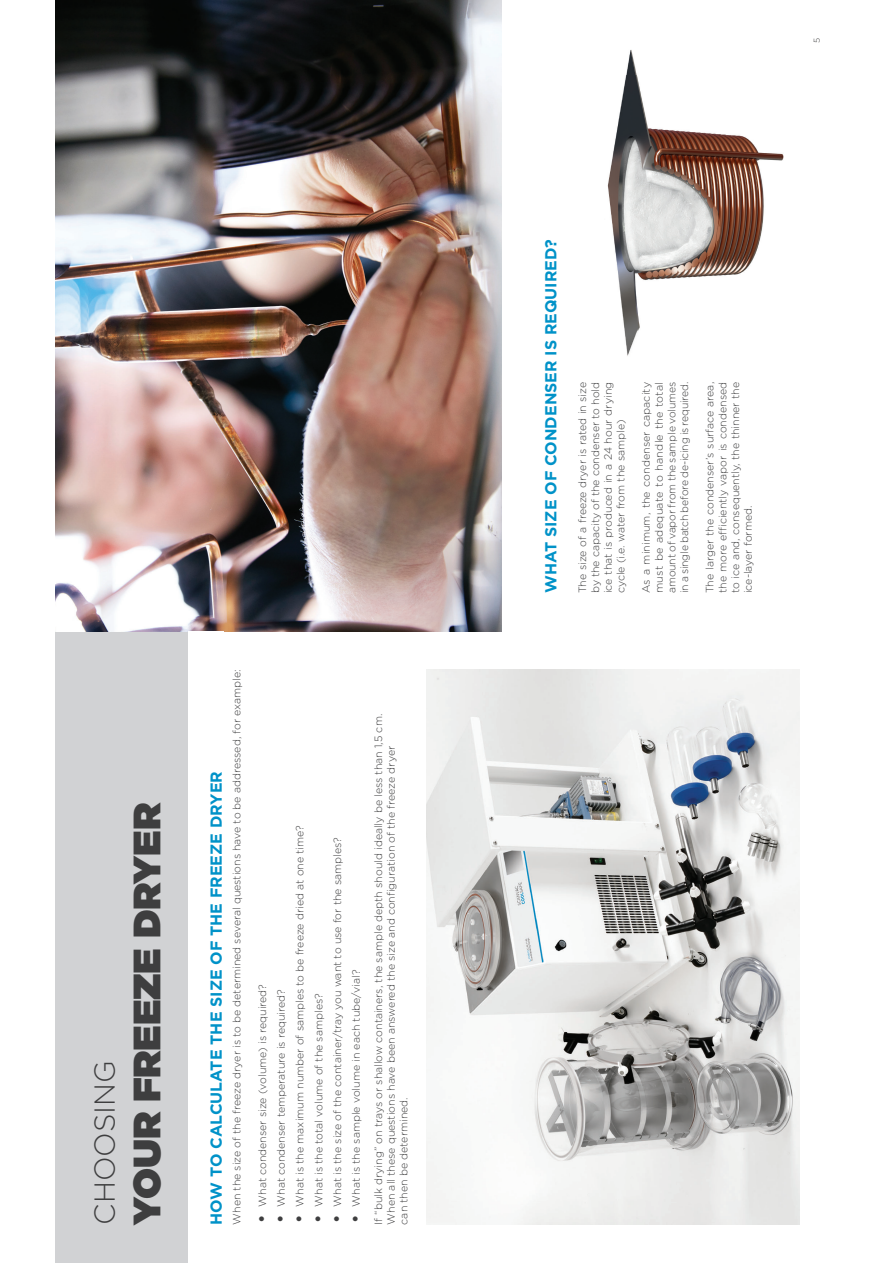
<style>
.page{position:relative;width:893px;height:1263px;background:#fff}
.page>*{position:absolute;margin:0;border:0;box-sizing:border-box;transform-origin:0 0}
.t1{font:38.25px "Gotham Ultra";color:#3e3e3f}
.t2{font:300 28.8px "Gotham";color:#3e3e3f}
.t3{font:700 15.9px "Gotham";color:#0092c8}
.t4{font:300 10.65px/12.8px "Gotham";color:#3e3e3f;text-align:justify}
.t5{font:300 8.55px "Gotham";color:#3e3e3f}
.s1{font-family:"Gotham Ultra";font-weight:400;font-size:12.75px}
</style>
<div class="page">
<div style="left:55px;top:631px;width:161px;height:632px;background:#d1d2d4"></div>
<img style="left:607px;top:50px;width:177px;height:306px">
<img style="left:55px;top:0;width:446px;height:631px">
<img style="left:426px;top:670px;width:373px;height:555px">
<div style="left:189px;top:631px;width:35px;height:632px;background:#fff"></div>
<h2 class="t2" style="left:94px;top:1225px;width:165px;rotate:-90deg">CHOOSING</h2>
<h1 class="t1" style="left:134px;top:1225px;width:423px;rotate:-90deg">YOUR FREEZE DRYER</h1>
<h3 class="t3" style="left:210px;top:1225px;width:455px;rotate:-90deg">HOW TO CALCULATE THE SIZE OF THE FREEZE DRYER</h3>
<p class="t4" style="left:231px;top:1225px;width:557px;rotate:-90deg">When the size of the freeze dryer is to be determined several questions have to be addressed, for example:</p>
<p class="t4" style="left:257px;top:1222px;width:239px;rotate:-90deg"><span class="s1">•</span> What condenser size (volume) is required?</p>
<p class="t4" style="left:276px;top:1222px;width:234px;rotate:-90deg"><span class="s1">•</span> What condenser temperature is required?</p>
<p class="t4" style="left:294px;top:1222px;width:398px;rotate:-90deg"><span class="s1">•</span> What is the maximum number of samples to be freeze dried at one time?</p>
<p class="t4" style="left:313px;top:1222px;width:229px;rotate:-90deg"><span class="s1">•</span> What is the total volume of the samples?</p>
<p class="t4" style="left:332px;top:1222px;width:386px;rotate:-90deg"><span class="s1">•</span> What is the size of the container/tray you want to use for the samples?</p>
<p class="t4" style="left:346px;top:1225px;width:512px;line-height:22.4px;rotate:-90deg"><span class="s1">•</span> What is the sample volume in each tube/vial?<br>If “bulk drying” on trays or shallow containers, the sample depth should ideally be less than 1,5 cm.</p>
<p class="t4" style="left:386px;top:1225px;width:480px;rotate:-90deg">When all these questions have been answered the size and configuration of the freeze dryer can then be determined.</p>
<p class="t5" style="left:813px;top:43px;width:7px;rotate:-90deg">5</p>
<h3 class="t3" style="left:545px;top:593px;width:355px;rotate:-90deg">WHAT SIZE OF CONDENSER IS REQUIRED?</h3>
<p class="t4" style="left:577px;top:593px;width:213px;rotate:-90deg">The size of a freeze dryer is rated in size by the capacity of the condenser to hold ice that is produced in a 24 hour drying cycle (i.e. water from the sample)</p>
<p class="t4" style="left:641px;top:593px;width:213px;rotate:-90deg">As a minimum, the condenser capacity must be adequate to handle the total amount of vapor from the sample volumes in a single batch before de-icing is required.</p>
<p class="t4" style="left:704px;top:593px;width:213px;rotate:-90deg">The larger the condenser’s surface area, the more efficiently vapor is condensed to ice and, consequently, the thinner the ice-layer formed.</p>
</div>
